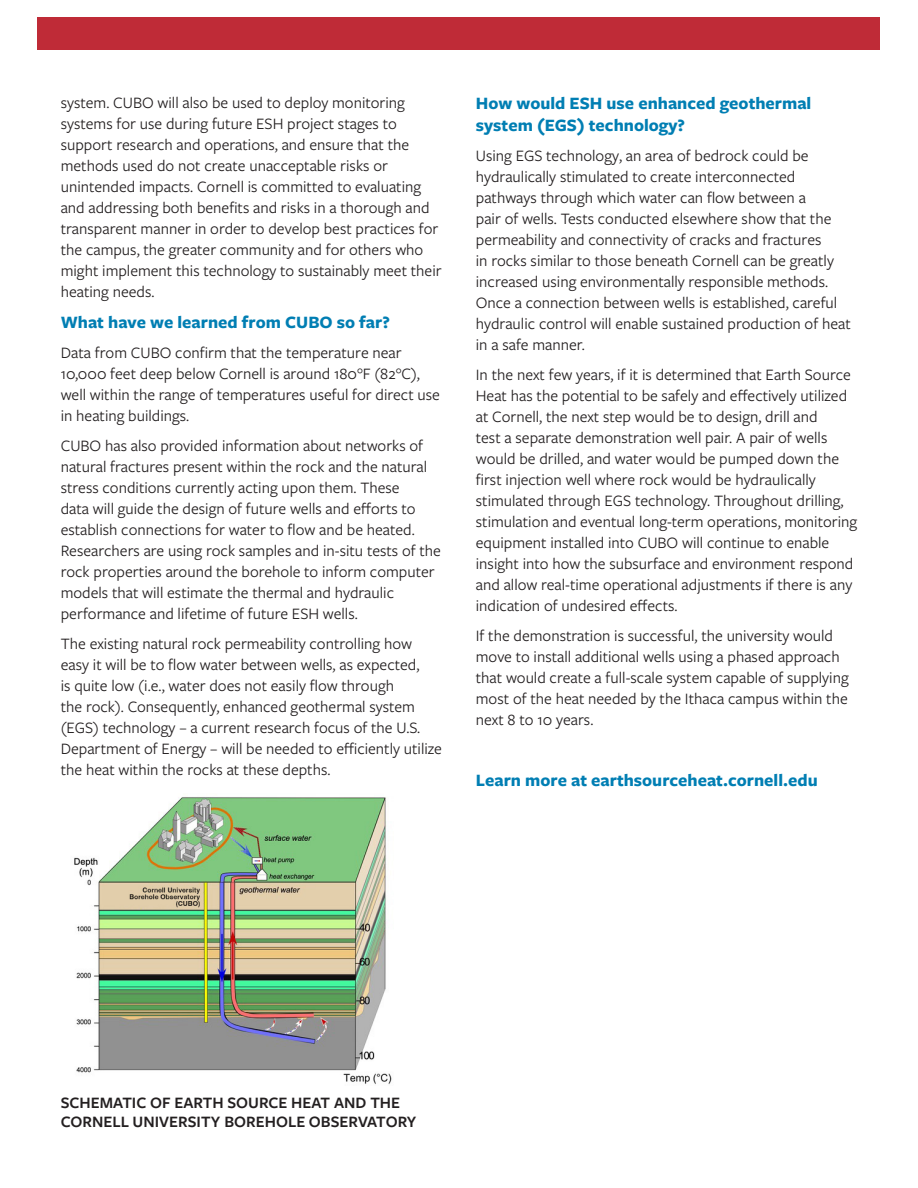
<style>
.page{position:relative;width:918px;height:1188px;background:#fff}
.page>*{position:absolute;margin:0;border:0;box-sizing:border-box;transform-origin:0 0}
.t1{font:700 18px/21.6px "Freight Sans Pro";color:#007eb3}
.t2{font:16.5px/21px "Freight Sans Pro";color:#231f20}
.t3{font:600 16.5px/18.8px "Freight Sans Pro";color:#231f20}
</style>
<div class="page">
<div style="left:37px;top:17px;width:842px;height:33px;background:#bf2b37"></div>
<img style="left:74px;top:797px;width:318px;height:288px">
<p class="t2" style="left:61px;top:92px;width:382px">system. CUBO will also be used to deploy monitoring systems for use during future ESH project stages to support research and operations, and ensure that the methods used do not create unacceptable risks or unintended impacts. Cornell is committed to evaluating and addressing both benefts and risks in a thorough and transparent manner in order to develop best practices for the campus, the greater community and for others who might implement this technology to sustainably meet their heating needs.</p>
<h2 class="t1" style="left:61px;top:311px;width:331px">What have we learned from CUBO so far?</h2>
<p class="t2" style="left:61px;top:341px;width:381px">Data from CUBO confirm that the temperature near 10,000 feet deep below Cornell is around 180°F (82°C), well within the range of temperatures useful for direct use in heating buildings.</p>
<p class="t2" style="left:61px;top:434px;width:382px">CUBO has also provided information about networks of natural fractures present within the rock and the natural stress conditions currently acting upon them. These<br>data will guide the design of future wells and eforts to establish connections for water to fow and be heated.<br>Researchers are using rock samples and in-situ tests of the rock properties around the borehole to inform computer models that will estimate the thermal and hydraulic performance and lifetime of future ESH wells.</p>
<p class="t2" style="left:61px;top:633px;width:383px">The existing natural rock permeability controlling how easy it will be to fow water between wells, as expected,<br>is quite low (i.e., water does not easily fow through<br>the rock). Consequently, enhanced geothermal system (EGS) technology – a current research focus of the U.S.<br>Department of Energy – will be needed to efciently utilize the heat within the rocks at these depths.</p>
<h2 class="t1" style="left:476px;top:92px;width:337px">How would ESH use enhanced geothermal system (EGS) technology?</h2>
<p class="t2" style="left:476px;top:144px;width:376px">Using EGS technology, an area of bedrock could be hydraulically stimulated to create interconnected pathways through which water can fow between a<br>pair of wells. Tests conducted elsewhere show that the permeability and connectivity of cracks and fractures<br>in rocks similar to those beneath Cornell can be greatly increased using environmentally responsible methods.<br>Once a connection between wells is established, careful hydraulic control will enable sustained production of heat in a safe manner.</p>
<p class="t2" style="left:476px;top:363px;width:383px">In the next few years, if it is determined that Earth Source Heat has the potential to be safely and efectively utilized at Cornell, the next step would be to design, drill and<br>test a separate demonstration well pair. A pair of wells would be drilled, and water would be pumped down the frst injection well where rock would be hydraulically stimulated through EGS technology. Throughout drilling, stimulation and eventual long-term operations, monitoring equipment installed into CUBO will continue to enable insight into how the subsurface and environment respond and allow real-time operational adjustments if there is any indication of undesired efects.</p>
<p class="t2" style="left:476px;top:624px;width:374px">If the demonstration is successful, the university would move to install additional wells using a phased approach that would create a full-scale system capable of supplying most of the heat needed by the Ithaca campus within the next 8 to 10 years.</p>
<p class="t1" style="left:476px;top:769px;width:343px">Learn more at earthsourceheat.cornell.edu</p>
<p class="t3" style="left:61px;top:1092px;width:357px">SCHEMATIC OF EARTH SOURCE HEAT AND THE<br>CORNELL UNIVERSITY BOREHOLE OBSERVATORY</p>
</div>
